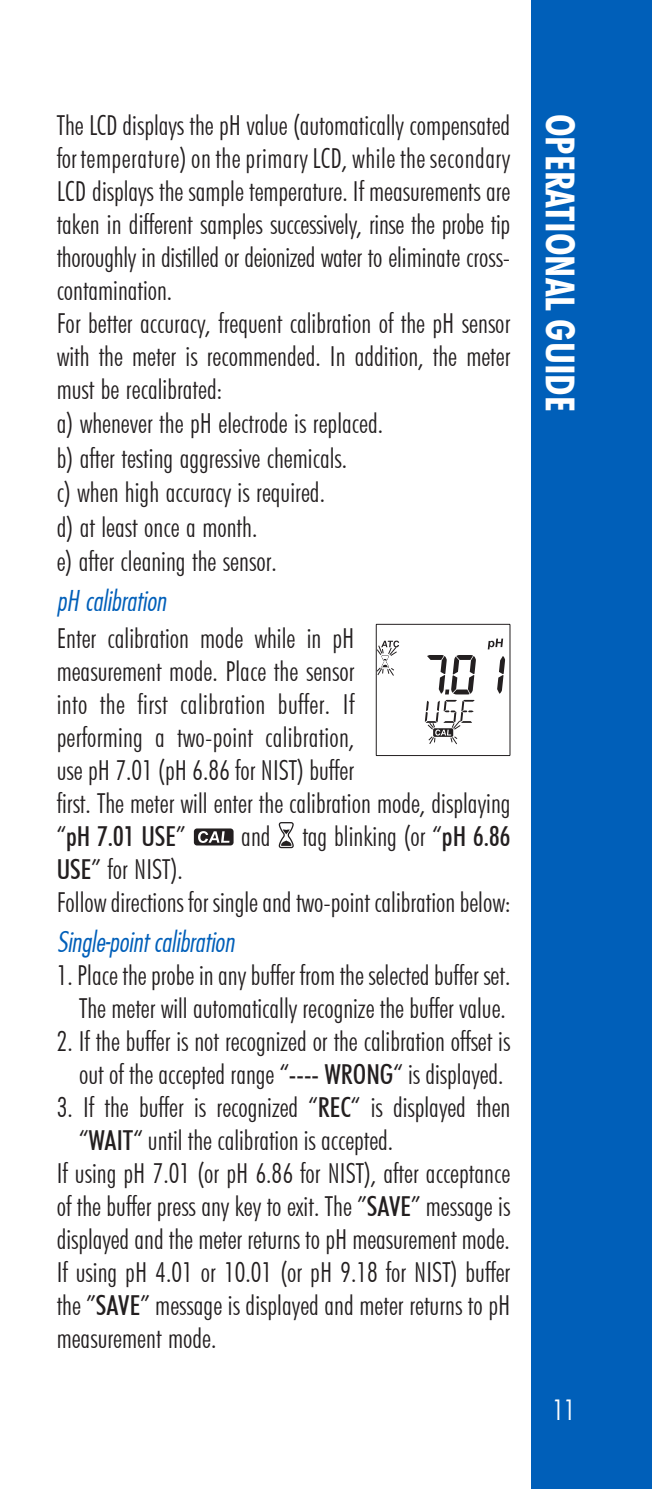
<style>
.page{position:relative;width:652px;height:1489px;background:#fff}
.page>*{position:absolute;margin:0;border:0;box-sizing:border-box;transform-origin:0 0}
.t1{font:700 condensed 40px "Futura BT";color:#fff}
.t2{font:300 condensed 28.5px "Futura BT";color:#fff}
.t3{font:300 condensed 27.5px/33.5px "Futura BT";color:#231f20}
.t4{font:27.5px "Futura Lt Cn BT Italic";color:#005fb9}
.s1{font-weight:500}
</style>
<div class="page">
<div style="left:531px;top:0;width:121px;height:1488px;background:#005fb9"></div>
<div style="left:194px;top:828px;width:40px;height:17px;background:#231f20;border-radius:3px"></div>
<svg style="left:198px;top:831px;width:32px;height:11px"></svg>
<svg style="left:279px;top:822px;width:15px;height:26px"></svg>
<hr style="left:376px;top:624px;width:1px;height:131px;background:#231f20">
<hr style="left:376px;top:624px;width:134px;height:1px;background:#231f20">
<hr style="left:510px;top:624px;width:1px;height:131px;background:#231f20">
<hr style="left:376px;top:755px;width:134px;height:1px;background:#231f20">
<svg style="left:427px;top:655px;width:49px;height:39px"></svg>
<svg style="left:497px;top:656px;width:8px;height:37px"></svg>
<svg style="left:488px;top:638px;width:15px;height:11px"></svg>
<svg style="left:377px;top:640px;width:22px;height:35px"></svg>
<svg style="left:425px;top:700px;width:50px;height:44px"></svg>
<p class="t3" style="left:57px;top:108px;width:455px">The LCD displays the pH value (automatically compensated for temperature) on the primary LCD, while the secondary LCD displays the sample temperature. If measurements are taken in different samples successively, rinse the probe tip thoroughly in distilled or deionized water to eliminate cross&shy;contamination.<br>For better accuracy, frequent calibration of the pH sensor with the meter is recommended. In addition, the meter must be recalibrated:<br>a) whenever the pH electrode is replaced.<br>b) after testing aggressive chemicals.<br>c) when high accuracy is required.<br>d) at least once a month.<br>e) after cleaning the sensor.</p>
<p class="t4" style="left:57px;top:584px;width:111px">pH calibration</p>
<p class="t3" style="left:57px;top:621px;width:455px">Enter calibration mode while in pH<br>measurement mode. Place the sensor<br>into the first calibration buffer. If<br>performing a two-point calibration,<br>use pH 7.01 (pH 6.86 for NIST) buffer<br>first. The meter will enter the calibration mode, displaying “<span class="s1">pH 7.01 USE</span>”</p>
<p class="t3" style="left:241px;top:819px;width:271px">and tag blinking (or “<span class="s1">pH 6.86</span></p>
<p class="t3" style="left:57px;top:852px;width:455px"><span class="s1">USE</span>” for NIST).<br>Follow directions for single and two-point calibration below:</p>
<p class="t4" style="left:57px;top:924px;width:179px">Single-point calibration</p>
<p class="t3" style="left:57px;top:958px;width:455px;text-align:right">1. Place the probe in any buffer from the selected buffer set.<br>The meter will automatically recognize the buffer value.</p>
<p class="t3" style="left:57px;top:1024px;width:455px;text-align:center">2. If the buffer is not recognized or the calibration offset is out of the accepted range “<span class="s1">---- WRONG</span>“ is displayed.</p>
<p class="t3" style="left:57px;top:1090px;width:455px">3. If the buffer is recognized “<span class="s1">REC</span>“ is displayed then</p>
<p class="t3" style="left:79px;top:1123px;width:316px">“<span class="s1">WAIT</span>“ until the calibration is accepted.</p>
<p class="t3" style="left:57px;top:1156px;width:455px">If using pH 7.01 (or pH 6.86 for NIST), after acceptance</p>
<p class="t3" style="left:57px;top:1189px;width:455px">of the buffer press any key to exit. The ”<span class="s1">SAVE</span>” message is</p>
<p class="t3" style="left:57px;top:1222px;width:455px">displayed and the meter returns to pH measurement mode.</p>
<p class="t3" style="left:57px;top:1255px;width:455px">If using pH 4.01 or 10.01 (or pH 9.18 for NIST) buffer</p>
<p class="t3" style="left:57px;top:1288px;width:455px">the ”<span class="s1">SAVE</span>” message is displayed and meter returns to pH</p>
<p class="t3" style="left:57px;top:1321px;width:161px">measurement mode.</p>
<h1 class="t1" style="left:584px;top:114px;width:299px;rotate:90deg">OPERATIONAL GUIDE</h1>
<p class="t2" style="left:553px;top:1392px;width:24px">11</p>
</div>
